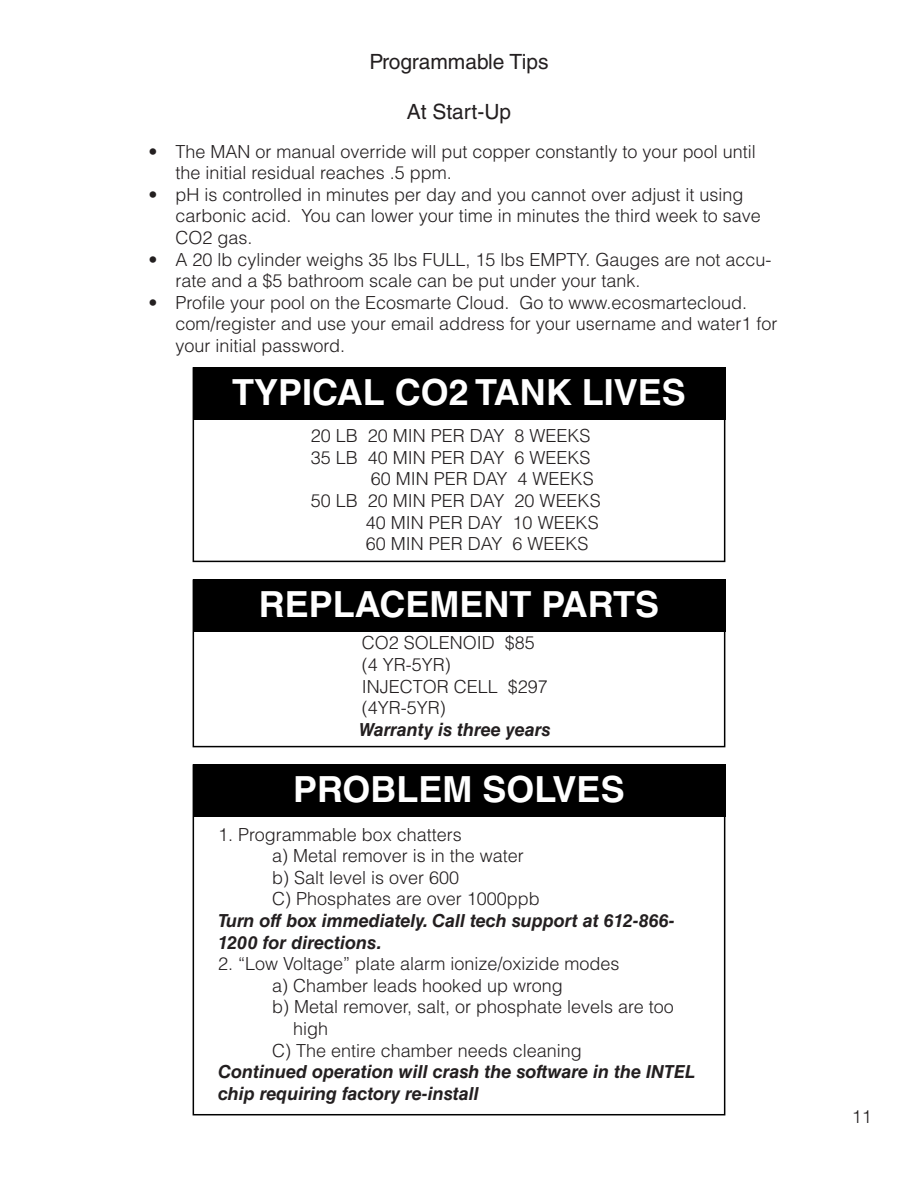
<style>
.page{position:relative;width:918px;height:1188px;background:#fff}
.page>*{position:absolute;margin:0;border:0;box-sizing:border-box;transform-origin:0 0}
.t1{font:700 36px "Helvetica LT Std";color:#fff}
.t2{font:21px "Helvetica LT Std";color:#231f20}
.t3{font:300 18px/21.6px "Helvetica LT Std";color:#231f20}
.t4{font:italic 700 18px/21.6px "Helvetica LT Std";color:#231f20}
</style>
<div class="page">
<div style="left:193px;top:367px;width:532px;height:195px;border:2px solid #000"></div>
<div style="left:193px;top:579px;width:532px;height:168px;border:2px solid #000"></div>
<div style="left:193px;top:367px;width:532px;height:52px;background:#000"></div>
<div style="left:193px;top:579px;width:532px;height:53px;background:#000"></div>
<div style="left:193px;top:764px;width:532px;height:53px;background:#000"></div>
<p class="t2" style="left:369px;top:50px;width:181px">Programmable Tips</p>
<p class="t2" style="left:407px;top:100px;width:106px">At Start-Up</p>
<p class="t3" style="left:176px;top:140px;width:582px;text-indent:-27px">• The MAN or manual override will put copper constantly to your pool until the initial residual reaches .5 ppm.</p>
<p class="t3" style="left:176px;top:183px;width:587px;text-indent:-27px">• pH is controlled in minutes per day and you cannot over adjust it using carbonic acid. You can lower your time in minutes the third week to save<br>CO2 gas.</p>
<p class="t3" style="left:176px;top:248px;width:597px;text-indent:-27px">• A 20 lb cylinder weighs 35 lbs FULL, 15 lbs EMPTY. Gauges are not accu&shy;rate and a $5 bathroom scale can be put under your tank.</p>
<p class="t3" style="left:176px;top:291px;width:603px;text-indent:-27px">• Profile your pool on the Ecosmarte Cloud. Go to www.ecosmartecloud. com/register and use your email address for your username and water1 for your initial password.</p>
<p class="t1" style="left:232px;top:370px;width:455px">TYPICAL CO2 TANK LIVES</p>
<p class="t3" style="left:311px;top:425px;width:281px">20 LB 20 MIN PER DAY 8 WEEKS</p>
<p class="t3" style="left:311px;top:446px;width:281px">35 LB 40 MIN PER DAY 6 WEEKS</p>
<p class="t3" style="left:371px;top:468px;width:224px">60 MIN PER DAY 4 WEEKS</p>
<p class="t3" style="left:311px;top:490px;width:291px">50 LB 20 MIN PER DAY 20 WEEKS</p>
<p class="t3" style="left:366px;top:511px;width:234px">40 MIN PER DAY 10 WEEKS</p>
<p class="t3" style="left:366px;top:533px;width:224px">60 MIN PER DAY 6 WEEKS</p>
<p class="t1" style="left:259px;top:583px;width:402px">REPLACEMENT PARTS</p>
<p class="t3" style="left:362px;top:632px;width:175px">CO2 SOLENOID $85</p>
<p class="t3" style="left:362px;top:654px;width:91px">(4 YR-5YR)</p>
<p class="t3" style="left:362px;top:675px;width:188px">INJECTOR CELL $297</p>
<p class="t3" style="left:362px;top:697px;width:86px">(4YR-5YR)</p>
<p class="t4" style="left:359px;top:719px;width:193px">Warranty is three years</p>
<p class="t1" style="left:293px;top:768px;width:333px">PROBLEM SOLVES</p>
<p class="t3" style="left:218px;top:823px;width:245px">1. Programmable box chatters</p>
<p class="t3" style="left:272px;top:845px;width:253px">a) Metal remover is in the water</p>
<p class="t3" style="left:272px;top:866px;width:189px">b) Salt level is over 600</p>
<p class="t3" style="left:272px;top:888px;width:269px">C) Phosphates are over 1000ppb</p>
<p class="t4" style="left:218px;top:910px;width:458px">Turn off box immediately. Call tech support at 612-866-<br>1200 for directions.</p>
<p class="t3" style="left:218px;top:953px;width:403px">2. “Low Voltage” plate alarm ionize/oxizide modes</p>
<p class="t3" style="left:272px;top:974px;width:292px">a) Chamber leads hooked up wrong</p>
<p class="t3" style="left:272px;top:996px;width:403px">b) Metal remover, salt, or phosphate levels are too</p>
<p class="t3" style="left:293px;top:1018px;width:37px">high</p>
<p class="t3" style="left:272px;top:1039px;width:311px">C) The entire chamber needs cleaning</p>
<p class="t4" style="left:218px;top:1061px;width:479px">Continued operation will crash the software in the INTEL chip requiring factory re-install</p>
<p class="t3" style="left:852px;top:1105px;width:22px">11</p>
</div>
